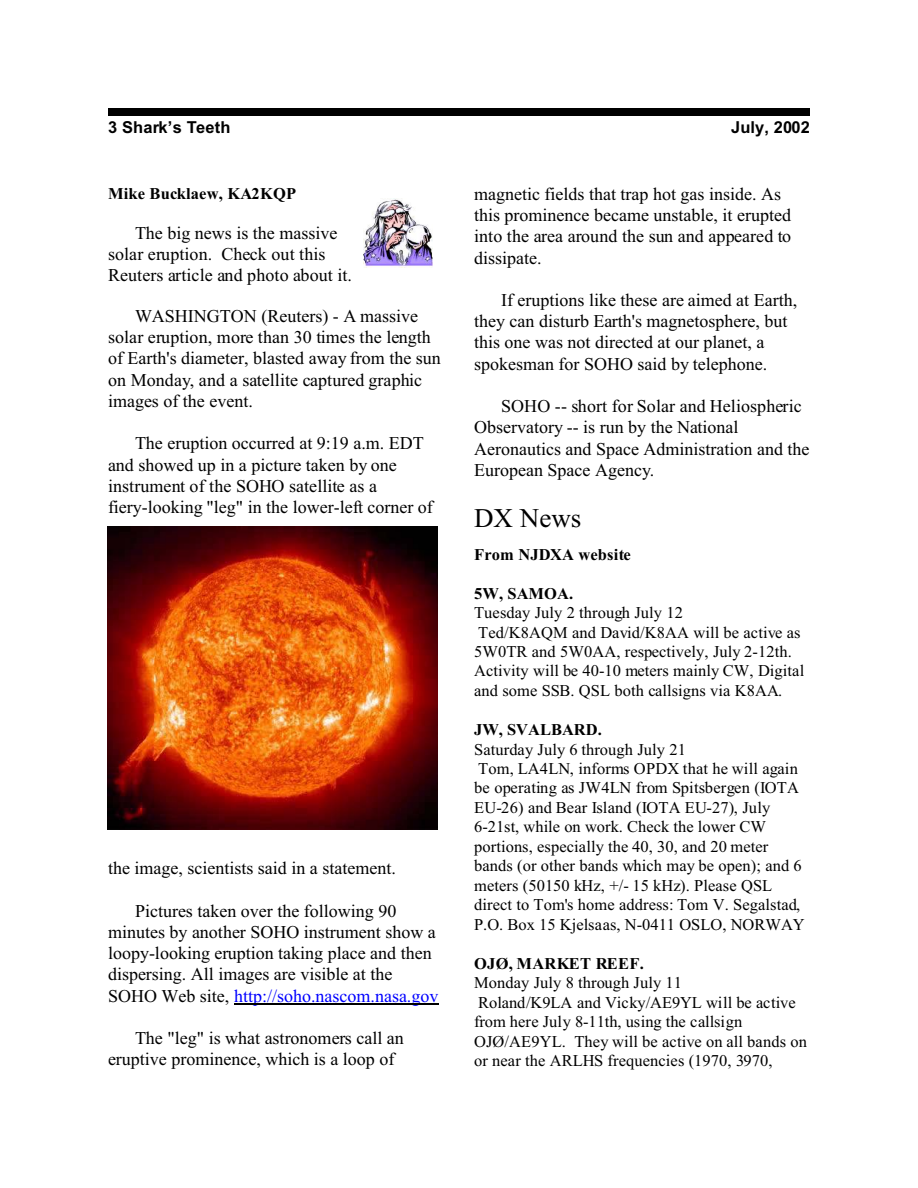
<style>
.page{position:relative;width:918px;height:1188px;background:#fff}
.page>*{position:absolute;margin:0;border:0;box-sizing:border-box;transform-origin:0 0}
.t1{font:27px "Times New Roman";color:#000}
.t2{font:18px/21.3px "Times New Roman";color:#000}
.t3{font:16.5px/19.5px "Times New Roman";letter-spacing:.005em;color:#000}
.t4{font:700 16.5px "Times New Roman";letter-spacing:.01em;color:#000}
.t5{font:700 16.5px "Arial";letter-spacing:.005em;color:#000}
.s1{color:#00f}
</style>
<div class="page">
<div style="left:108px;top:108px;width:351px;height:7px;background:#000"></div>
<div style="left:459px;top:108px;width:351px;height:7px;background:#000"></div>
<img style="left:108px;top:526px;width:330px;height:303px">
<img style="left:363px;top:198px;width:69px;height:69px">
<hr style="left:234px;top:1003px;width:204px;height:1px;background:#000">
<p class="t5" style="left:108px;top:121px;width:124px">3 Shark’s Teeth</p>
<p class="t5" style="left:731px;top:121px;width:80px">July, 2002</p>
<p class="t4" style="left:108px;top:188px;width:190px">Mike Bucklaew, KA2KQP</p>
<p class="t2" style="left:108px;top:224px;width:246px;text-indent:27px">The big news is the massive solar eruption. Check out this<br>Reuters article and photo about it.</p>
<p class="t2" style="left:108px;top:307px;width:334px;text-indent:27px">WASHINGTON (Reuters) - A massive solar eruption, more than 30 times the length of Earth's diameter, blasted away from the sun on Monday, and a satellite captured graphic images of the event.</p>
<p class="t2" style="left:108px;top:434px;width:326px;text-indent:27px">The eruption occurred at 9:19 a.m. EDT and showed up in a picture taken by one instrument of the SOHO satellite as a fiery-looking "leg" in the lower-left corner of</p>
<p class="t2" style="left:108px;top:859px;width:289px">the image, scientists said in a statement.</p>
<p class="t2" style="left:108px;top:902px;width:332px;text-indent:27px">Pictures taken over the following 90 minutes by another SOHO instrument show a loopy-looking eruption taking place and then dispersing. All images are visible at the SOHO Web site, <span class="s1">http://soho.nascom.nasa.gov</span></p>
<p class="t2" style="left:108px;top:1029px;width:297px;text-indent:27px">The "leg" is what astronomers call an eruptive prominence, which is a loop of</p>
<p class="t2" style="left:474px;top:185px;width:319px">magnetic fields that trap hot gas inside. As this prominence became unstable, it erupted into the area around the sun and appeared to dissipate.</p>
<p class="t2" style="left:474px;top:291px;width:325px;text-indent:27px">If eruptions like these are aimed at Earth, they can disturb Earth's magnetosphere, but this one was not directed at our planet, a spokesman for SOHO said by telephone.</p>
<p class="t2" style="left:474px;top:397px;width:337px;text-indent:27px">SOHO -- short for Solar and Heliospheric Observatory -- is run by the National Aeronautics and Space Administration and the European Space Agency.</p>
<h1 class="t1" style="left:474px;top:508px;width:109px">DX News</h1>
<p class="t4" style="left:474px;top:549px;width:158px">From NJDXA website</p>
<p class="t4" style="left:474px;top:588px;width:101px">5W, SAMOA.</p>
<p class="t3" style="left:474px;top:604px;width:332px">Tuesday July 2 through July 12<br>Ted/K8AQM and David/K8AA will be active as 5W0TR and 5W0AA, respectively, July 2-12th.<br>Activity will be 40-10 meters mainly CW, Digital and some SSB. QSL both callsigns via K8AA.</p>
<p class="t4" style="left:474px;top:724px;width:129px">JW, SVALBARD.</p>
<p class="t3" style="left:474px;top:741px;width:332px">Saturday July 6 through July 21<br>Tom, LA4LN, informs OPDX that he will again be operating as JW4LN from Spitsbergen (IOTA EU-26) and Bear Island (IOTA EU-27), July 6-21st, while on work. Check the lower CW portions, especially the 40, 30, and 20 meter bands (or other bands which may be open); and 6 meters (50150 kHz, +/- 15 kHz). Please QSL direct to Tom's home address: Tom V. Segalstad, P.O. Box 15 Kjelsaas, N-0411 OSLO, NORWAY</p>
<p class="t4" style="left:474px;top:958px;width:171px">OJØ, MARKET REEF.</p>
<p class="t3" style="left:474px;top:975px;width:334px">Monday July 8 through July 11<br>Roland/K9LA and Vicky/AE9YL will be active from here July 8-11th, using the callsign OJØ/AE9YL. They will be active on all bands on or near the ARLHS frequencies (1970, 3970,</p>
</div>
